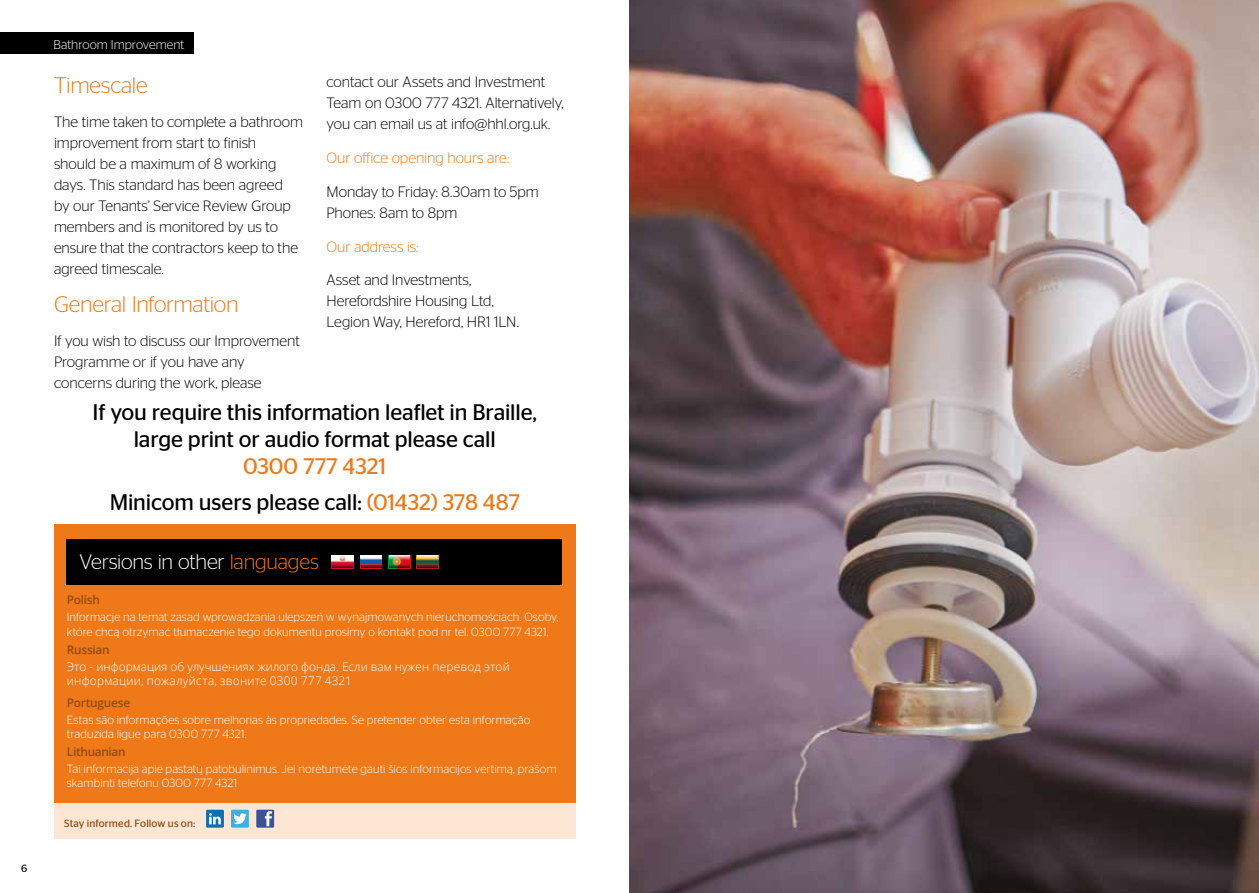
<style>
.page{position:relative;width:1259px;height:893px;background:#fff}
.page>*{position:absolute;margin:0;border:0;box-sizing:border-box;transform-origin:0 0}
.t1{font:22.5px/27px "Stag Sans";letter-spacing:-.01em;color:#000;text-align:center}
.t2{font:22.5px/36px "Stag Sans";letter-spacing:-.005em;color:#ee7718;text-align:center}
.t3{font:300 22.5px "Stag Sans";letter-spacing:-.01em;color:#ee7718}
.t4{font:300 21px "Stag Sans";letter-spacing:-.015em;color:#fff}
.t5{font:300 15px/21px "Stag Sans";letter-spacing:-.005em;color:#000}
.t6{font:300 15px "Stag Sans";color:#ef7918}
.t7{font:300 12.75px "Stag Sans";letter-spacing:.005em;color:#fff}
.t8{font:300 11.85px/14.2px "Stag Sans";letter-spacing:.005em;color:#fff}
.t9{font:300 11.85px/14.2px "Open Sans";color:#fff}
.t10{font:600 11.85px "Open Sans";letter-spacing:-.025em;color:#914b09}
.t11{font:10.5px "Stag Sans";letter-spacing:.015em;color:#914b09}
.t12{font:10.5px "Stag Sans";color:#000}
.s1{color:#000}
.s2{color:#ef7918}
</style>
<div class="page">
<div style="left:54px;top:801px;width:521px;height:38px;background:#fde6d3"></div>
<div style="left:54px;top:524px;width:521px;height:278px;background:#ef7918"></div>
<div style="left:67px;top:539px;width:495px;height:46px;background:#000"></div>
<img style="left:332px;top:555px;width:22px;height:13px">
<svg style="left:332px;top:562px;width:21px;height:6px"></svg>
<svg style="left:332px;top:556px;width:21px;height:6px"></svg>
<img style="left:360px;top:555px;width:22px;height:13px">
<svg style="left:360px;top:562px;width:21px;height:6px"></svg>
<svg style="left:360px;top:556px;width:21px;height:6px"></svg>
<img style="left:388px;top:555px;width:22px;height:13px">
<svg style="left:389px;top:562px;width:20px;height:6px"></svg>
<svg style="left:389px;top:556px;width:20px;height:6px"></svg>
<img style="left:416px;top:555px;width:22px;height:13px">
<svg style="left:417px;top:562px;width:21px;height:6px"></svg>
<svg style="left:417px;top:556px;width:21px;height:6px"></svg>
<div style="left:206px;top:810px;width:18px;height:18px;background:#0e6fb1"></div>
<svg style="left:209px;top:813px;width:12px;height:11px"></svg>
<div style="left:231px;top:810px;width:18px;height:18px;background:#3eafe4"></div>
<svg style="left:234px;top:813px;width:13px;height:11px"></svg>
<div style="left:256px;top:810px;width:18px;height:18px;background:#3b5295"></div>
<svg style="left:265px;top:811px;width:7px;height:15px"></svg>
<img style="left:629px;top:0;width:630px;height:893px">
<div style="left:0;top:33px;width:193px;height:21px;background:#000"></div>
<p class="t12" style="left:21px;top:862px;width:8px">6</p>
<p class="t7" style="left:54px;top:37px;width:132px">Bathroom Improvement</p>
<h1 class="t3" style="left:54px;top:73px;width:95px">Timescale</h1>
<p class="t5" style="left:54px;top:111px;width:250px">The time taken to complete a bathroom improvement from start to finish<br>should be a maximum of 8 working days. This standard has been agreed<br>by our Tenants’ Service Review Group members and is monitored by us to ensure that the contractors keep to the agreed timescale.</p>
<h1 class="t3" style="left:54px;top:292px;width:186px">General Information</h1>
<p class="t5" style="left:54px;top:330px;width:247px">If you wish to discuss our Improvement<br>Programme or if you have any concerns during the work, please</p>
<p class="t5" style="left:326px;top:71px;width:238px">contact our Assets and Investment<br>Team on 0300 777 4321. Alternatively, you can email us at info@hhl.org.uk.</p>
<p class="t6" style="left:326px;top:150px;width:184px">Our office opening hours are:</p>
<p class="t5" style="left:326px;top:181px;width:214px">Monday to Friday: 8.30am to 5pm<br>Phones: 8am to 8pm</p>
<p class="t6" style="left:326px;top:238px;width:94px">Our address is:</p>
<p class="t5" style="left:326px;top:269px;width:194px">Asset and Investments,<br>Herefordshire Housing Ltd,<br>Legion Way, Hereford, HR1 1LN.</p>
<h1 class="t1" style="left:92px;top:398px;width:446px">If you require this information leaflet in Braille, large print or audio format please call</h1>
<h1 class="t2" style="left:110px;top:448px;width:412px">0300 777 4321<br><span class="s1">Minicom users please call:</span> (01432) 378 487</h1>
<h2 class="t4" style="left:80px;top:550px;width:241px">Versions in other <span class="s2">languages</span></h2>
<p class="t10" style="left:67px;top:592px;width:34px">Polish</p>
<p class="t8" style="left:67px;top:610px;width:493px">Informacje na temat zasad wprowadzania ulepszeń w wynajmowanych nieruchomościach. Osoby, które chcą otrzymać tłumaczenie tego dokumentu prosimy o kontakt pod nr tel. 0300 777 4321.</p>
<p class="t10" style="left:67px;top:641px;width:44px">Russian</p>
<p class="t9" style="left:67px;top:659px;width:444px">Это - информация об улучшениях жилого фонда. Если вам нужен перевод этой информации, пожалуйста, звоните 0300 777 4321</p>
<p class="t10" style="left:67px;top:695px;width:65px">Portuguese</p>
<p class="t8" style="left:67px;top:713px;width:465px">Estas são informações sobre melhorias às propriedades. Se pretender obter esta informação traduzida ligue para 0300 777 4321.</p>
<p class="t10" style="left:67px;top:744px;width:60px">Lithuanian</p>
<p class="t8" style="left:67px;top:762px;width:491px">Tai informacija apie pastatų patobulinimus. Jei norėtumėte gauti šios informacijos vertimą, prašom skambinti telefonu 0300 777 4321</p>
<p class="t11" style="left:64px;top:817px;width:133px">Stay informed. Follow us on:</p>
</div>
